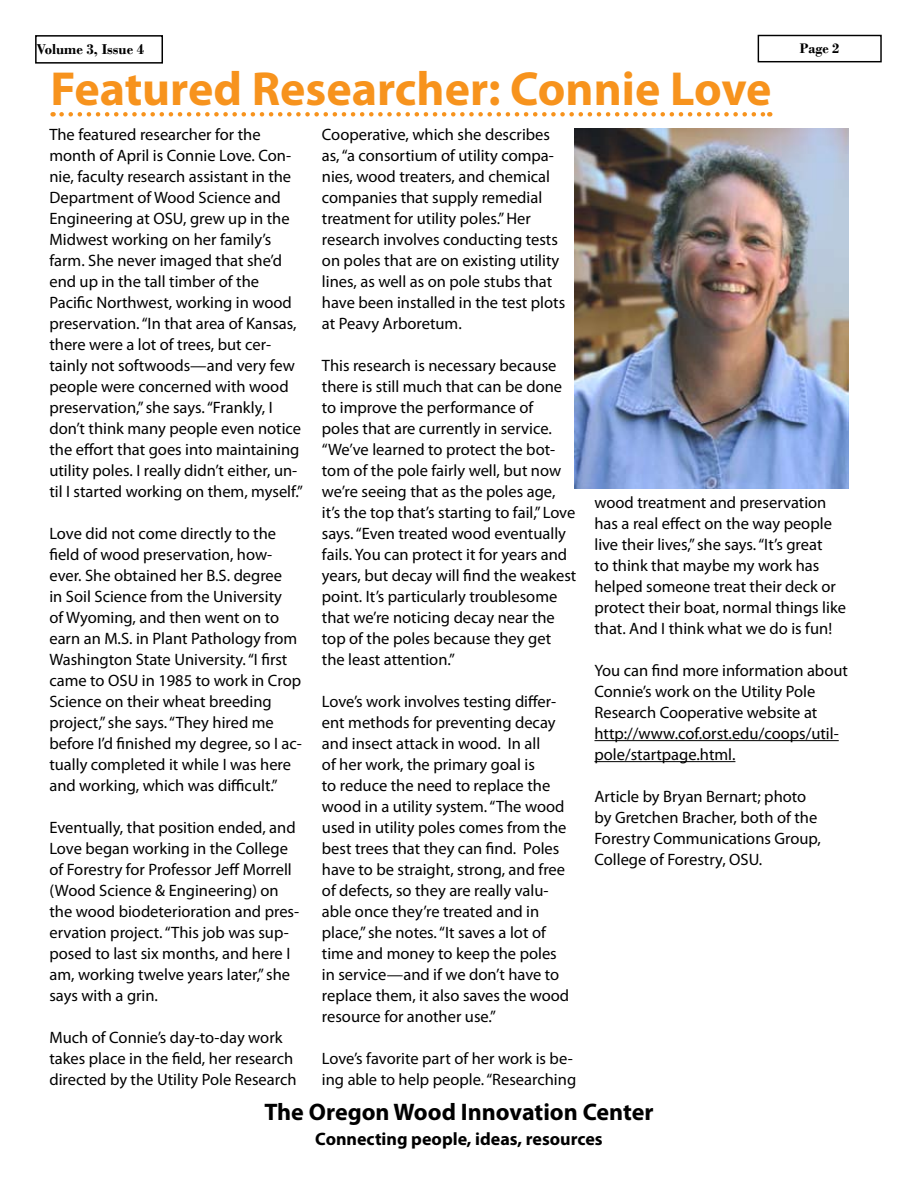
<style>
.page{position:relative;width:918px;height:1188px;background:#fff}
.page>*{position:absolute;margin:0;border:0;box-sizing:border-box;transform-origin:0 0}
.t1{font:700 48px "Myriad Pro";color:#f7931d}
.t2{font:700 24px "Myriad Pro";color:#000}
.t3{font:700 18px "Myriad Pro";color:#000}
.t4{font:16.5px/21px "Myriad Pro";color:#000}
.t5{font:700 15px "Bodoni";color:#000}
.t6{font:700 14.55px "Bodoni";color:#000}
</style>
<div class="page">
<div style="left:35px;top:35px;width:128px;height:29px;border:2px solid #000"></div>
<div style="left:758px;top:35px;width:124px;height:27px;border:1px solid #000"></div>
<hr style="left:594px;top:740px;width:245px;height:1px;background:#000">
<hr style="left:594px;top:761px;width:141px;height:1px;background:#000">
<svg style="left:62px;top:112px;width:708px;height:5px"></svg>
<img style="left:574px;top:129px;width:274px;height:360px">
<p class="t5" style="left:37px;top:41px;width:109px">Volume 3, Issue 4</p>
<p class="t6" style="left:800px;top:40px;width:30px">Page</p>
<h1 class="t1" style="left:50px;top:58px;width:723px">Featured Researcher: Connie Love</h1>
<p class="t4" style="left:49px;top:124px;width:255px">The featured researcher for the month of April is Connie Love. Con&shy;nie, faculty research assistant in the Department of Wood Science and Engineering at OSU, grew up in the Midwest working on her family’s farm. She never imaged that she’d end up in the tall timber of the Pacific Northwest, working in wood preservation. “In that area of Kansas, there were a lot of trees, but cer&shy;tainly not softwoods—and very few people were concerned with wood preservation,” she says. “Frankly, I don’t think many people even notice the effort that goes into maintaining utility poles. I really didn’t either, un&shy;til I started working on them, myself.”</p>
<p class="t4" style="left:49px;top:523px;width:254px">Love did not come directly to the field of wood preservation, how&shy;ever. She obtained her B.S. degree<br>in Soil Science from the University<br>of Wyoming, and then went on to earn an M.S. in Plant Pathology from Washington State University. “I first came to OSU in 1985 to work in Crop Science on their wheat breeding project,” she says. “They hired me before I’d finished my degree, so I ac&shy;tually completed it while I was here and working, which was difficult.”</p>
<p class="t4" style="left:49px;top:817px;width:251px">Eventually, that position ended, and Love began working in the College of Forestry for Professor Jeff Morrell (Wood Science &amp; Engineering) on the wood biodeterioration and pres&shy;ervation project. “This job was sup&shy;posed to last six months, and here I am, working twelve years later,” she says with a grin.</p>
<p class="t4" style="left:49px;top:1027px;width:249px">Much of Connie’s day-to-day work takes place in the field, her research directed by the Utility Pole Research</p>
<p class="t4" style="left:322px;top:124px;width:245px">Cooperative, which she describes as, “a consortium of utility compa&shy;nies, wood treaters, and chemical companies that supply remedial treatment for utility poles.” Her research involves conducting tests on poles that are on existing utility lines, as well as on pole stubs that have been installed in the test plots at Peavy Arboretum.</p>
<p class="t4" style="left:322px;top:355px;width:256px">This research is necessary because there is still much that can be done to improve the performance of<br>poles that are currently in service. “We’ve learned to protect the bot&shy;tom of the pole fairly well, but now we’re seeing that as the poles age, it’s the top that’s starting to fail,” Love says. “Even treated wood eventually fails. You can protect it for years and years, but decay will find the weakest point. It’s particularly troublesome that we’re noticing decay near the top of the poles because they get the least attention.”</p>
<p class="t4" style="left:322px;top:691px;width:249px">Love’s work involves testing differ&shy;ent methods for preventing decay and insect attack in wood. In all<br>of her work, the primary goal is<br>to reduce the need to replace the wood in a utility system. “The wood used in utility poles comes from the best trees that they can find. Poles have to be straight, strong, and free of defects, so they are really valu&shy;able once they’re treated and in place,” she notes. “It saves a lot of time and money to keep the poles in service—and if we don’t have to replace them, it also saves the wood resource for another use.”</p>
<p class="t4" style="left:322px;top:1048px;width:256px">Love’s favorite part of her work is be&shy;ing able to help people. “Researching</p>
<p class="t4" style="left:594px;top:492px;width:253px">wood treatment and preservation has a real effect on the way people live their lives,” she says. “It’s great<br>to think that maybe my work has helped someone treat their deck or protect their boat, normal things like that. And I think what we do is fun!</p>
<p class="t4" style="left:594px;top:660px;width:255px">You can find more information about Connie’s work on the Utility Pole Research Cooperative website at http://www.cof.orst.edu/coops/util&shy;pole/startpage.html.</p>
<p class="t4" style="left:594px;top:786px;width:228px">Article by Bryan Bernart; photo by Gretchen Bracher, both of the<br>Forestry Communications Group,<br>College of Forestry, OSU.</p>
<h2 class="t2" style="left:264px;top:1096px;width:391px">The Oregon Wood Innovation Center</h2>
<p class="t3" style="left:315px;top:1127px;width:289px">Connecting people, ideas, resources</p>
</div>
